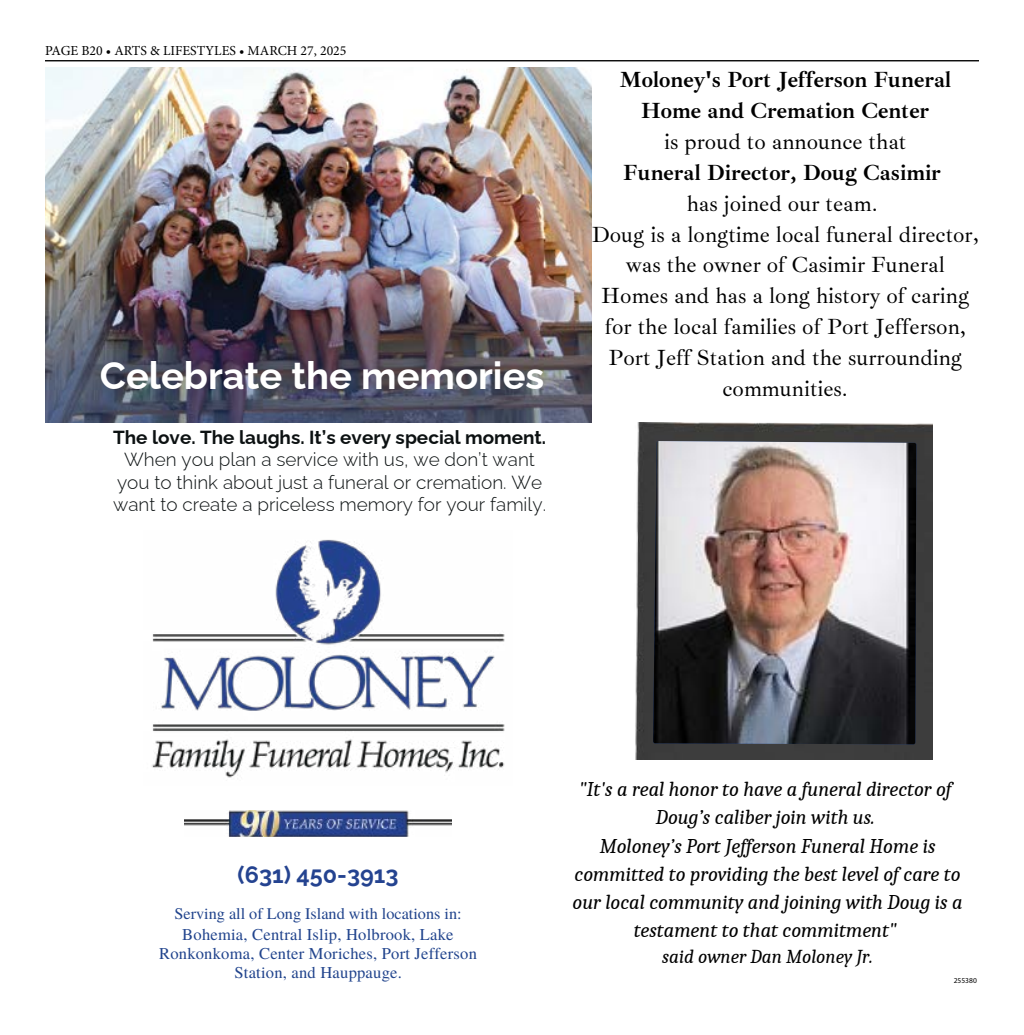
<style>
.page{position:relative;width:1024px;height:1035px;background:#fff}
.page>*{position:absolute;margin:0;border:0;box-sizing:border-box;transform-origin:0 0}
.t1{font:700 38.12px "Raleway";color:#fff}
.t2{font:700 23.38px "Raleway";color:#244390}
.t3{font:22.5px/31px "Ibarra Real Nova";color:#000;text-align:center}
.t4{font:700 22.5px/31px "Ibarra Real Nova";color:#000;text-align:center}
.t5{font:italic 20.38px/28.1px "Caladea";color:#000;text-align:center}
.t6{font:italic 19.12px "Caladea";color:#000}
.t7{font:300 18.88px/22.5px "Raleway";color:#0c1112;text-align:center}
.t8{font:700 18.88px "Raleway";color:#0c1112}
.t9{font:16.5px/18.8px "Te X Gyre Termes";letter-spacing:.015em;color:#21448d;text-align:center}
.t10{font:16.25px "Te X Gyre Termes";color:#21448d}
.t11{font:13.75px "Minion Pro";color:#000}
.t12{font:7.5px "Myriad Pro";color:#000}
</style>
<div class="page">
<hr style="left:45px;top:60px;width:934px;height:1px;background:#000">
<img style="left:152px;top:539px;width:353px;height:239px">
<img style="left:185px;top:810px;width:267px;height:26px">
<img style="left:45px;top:68px;width:546px;height:355px">
<img style="left:635px;top:423px;width:297px;height:337px">
<img style="left:653px;top:441px;width:263px;height:303px">
<p class="t11" style="left:45px;top:41px;width:303px">PAGE B20 • ARTS &amp; LIFESTYLES • MARCH 27, 2025</p>
<h1 class="t1" style="left:100px;top:345px;width:446px">Celebrate the memories</h1>
<p class="t8" style="left:113px;top:422px;width:434px">The love. The laughs. It’s every special moment.</p>
<p class="t7" style="left:113px;top:446px;width:434px">When you plan a service with us, we don’t want you to think about just a funeral or cremation. We want to create a priceless memory for your family.</p>
<p class="t4" style="left:619px;top:64px;width:333px">Moloney's Port Jefferson Funeral<br>Home and Cremation Center</p>
<p class="t3" style="left:664px;top:126px;width:244px">is proud to announce that</p>
<p class="t4" style="left:623px;top:157px;width:319px">Funeral Director, Doug Casimir</p>
<p class="t3" style="left:592px;top:188px;width:388px">has joined our team.<br>Doug is a longtime local funeral director, was the owner of Casimir Funeral<br>Homes and has a long history of caring for the local families of Port Jefferson,<br>Port Jeff Station and the surrounding communities.</p>
<p class="t2" style="left:238px;top:856px;width:162px">(631) 450-3913</p>
<p class="t10" style="left:174px;top:902px;width:289px">Serving all of Long Island with locations in:</p>
<p class="t9" style="left:159px;top:925px;width:319px">Bohemia, Central Islip, Holbrook, Lake<br>Ronkonkoma, Center Moriches, Port Jefferson<br>Station, and Hauppauge.</p>
<p class="t5" style="left:572px;top:775px;width:391px">"It's a real honor to have a funeral director of Doug’s caliber join with us.<br>Moloney’s Port Jefferson Funeral Home is committed to providing the best level of care to our local community and joining with Doug is a testament to that commitment"</p>
<p class="t6" style="left:662px;top:945px;width:212px">said owner Dan Moloney Jr.</p>
<p class="t12" style="left:954px;top:976px;width:25px">255380</p>
</div>
